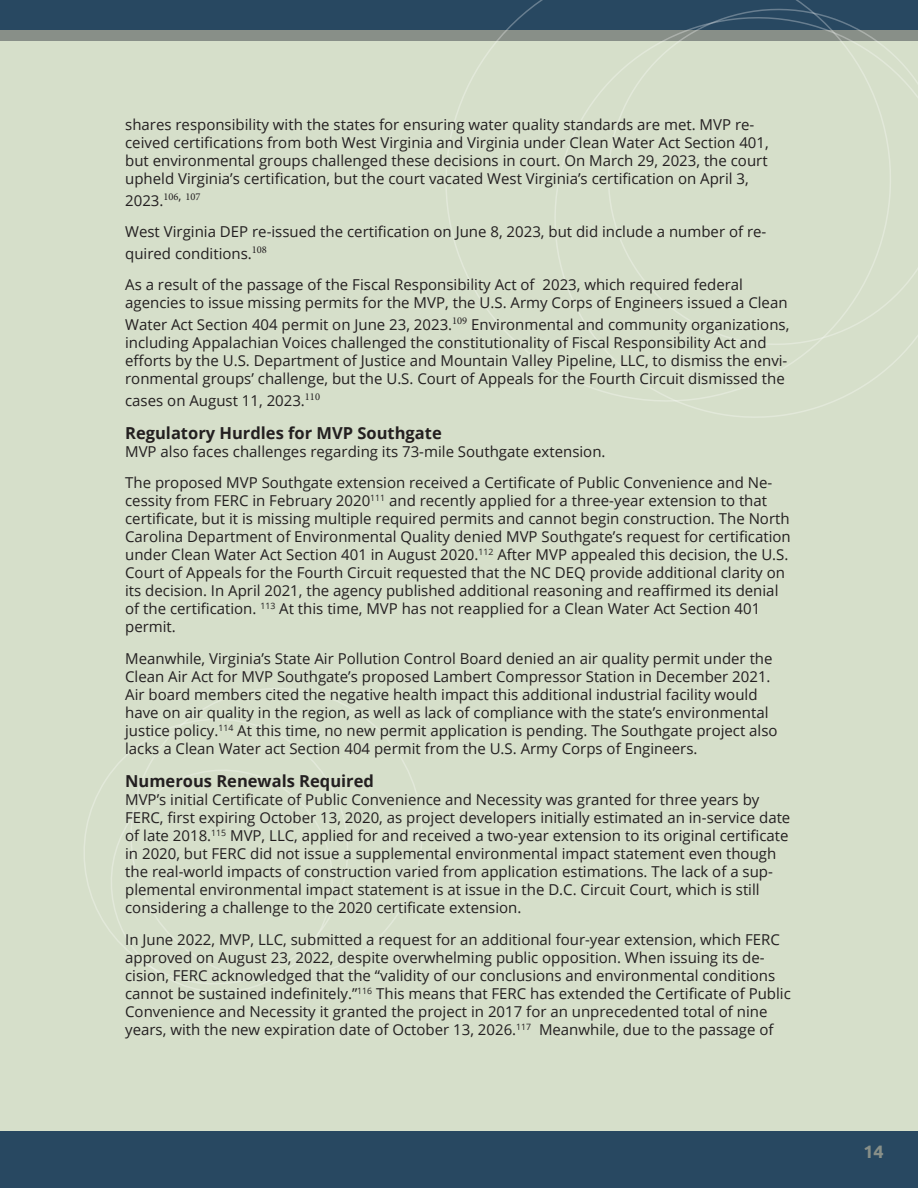
<style>
.page{position:relative;width:918px;height:1188px;background:#d6dfca}
.page>*{position:absolute;margin:0;border:0;box-sizing:border-box;transform-origin:0 0}
.t1{font:700 18px "Ubuntu";color:#888f88}
.Subheads{font:700 16.5px "Open Sans";color:#231f20}
.t2{font:15px/18px "Open Sans";color:#231f20}
.t3{font:10.5px "Minion Pro";color:#231f20}
.s1{font-family:"Open Sans";font-size:15px}
.s2{font-family:"Open Sans";font-size:12px}
</style>
<div class="page">
<div style="left:0;top:30px;width:918px;height:11px;background:#888f88"></div>
<div style="left:0;top:0;width:918px;height:30px;background:#284861"></div>
<div style="left:0;top:1132px;width:918px;height:56px;background:#284861"></div>
<svg style="left:531px;top:0;width:360px;height:418px"></svg>
<svg style="left:588px;top:0;width:330px;height:365px"></svg>
<svg style="left:84px;top:699px;width:284px;height:261px"></svg>
<svg style="left:96px;top:753px;width:254px;height:239px"></svg>
<p class="t2" style="left:125px;top:115px;width:645px">shares responsibility with the states for ensuring water quality standards are met. MVP re&shy;ceived certifications from both West Virginia and Virginia under Clean Water Act Section 401, but environmental groups challenged these decisions in court. On March 29, 2023, the court upheld Virginia’s certification, but the court vacated West Virginia’s certification on April 3,</p>
<p class="t3" style="left:125px;top:189px;width:77px"><span class="s1">2023.</span>106<span class="s2">,</span> 107</p>
<p class="t2" style="left:125px;top:221px;width:643px;line-height:21.6px">West Virginia DEP re-issued the certification on June 8, 2023, but did include a number of re&shy;quired conditions.<sup>108</sup></p>
<p class="t2" style="left:125px;top:276px;width:664px">As a result of the passage of the Fiscal Responsibility Act of 2023, which required federal agencies to issue missing permits for the MVP, the U.S. Army Corps of Engineers issued a Clean</p>
<p class="t2" style="left:125px;top:315px;width:666px">Water Act Section 404 permit on June 23, 2023.<sup>109</sup> Environmental and community organizations, including Appalachian Voices challenged the constitutionality of Fiscal Responsibility Act and efforts by the U.S. Department of Justice and Mountain Valley Pipeline, LLC, to dismiss the envi&shy;ronmental groups’ challenge, but the U.S. Court of Appeals for the Fourth Circuit dismissed the</p>
<p class="t2" style="left:125px;top:391px;width:196px">cases on August 11, 2023.<sup>110</sup></p>
<p class="Subheads" style="left:125px;top:421px;width:318px">Regulatory Hurdles for MVP Southgate</p>
<p class="t2" style="left:125px;top:442px;width:482px">MVP also faces challenges regarding its 73-mile Southgate extension.</p>
<p class="t2" style="left:125px;top:474px;width:667px">The proposed MVP Southgate extension received a Certificate of Public Convenience and Ne&shy;cessity from FERC in February 2020<sup>111</sup> and recently applied for a three-year extension to that certificate, but it is missing multiple required permits and cannot begin construction. The North Carolina Department of Environmental Quality denied MVP Southgate’s request for certification under Clean Water Act Section 401 in August 2020.<sup>112</sup> After MVP appealed this decision, the U.S.<br>Court of Appeals for the Fourth Circuit requested that the NC DEQ provide additional clarity on its decision. In April 2021, the agency published additional reasoning and reaffirmed its denial of the certification. <sup>113</sup> At this time, MVP has not reapplied for a Clean Water Act Section 401 permit.</p>
<p class="t2" style="left:125px;top:649px;width:654px">Meanwhile, Virginia’s State Air Pollution Control Board denied an air quality permit under the Clean Air Act for MVP Southgate’s proposed Lambert Compressor Station in December 2021.<br>Air board members cited the negative health impact this additional industrial facility would have on air quality in the region, as well as lack of compliance with the state’s environmental justice policy.<sup>114</sup> At this time, no new permit application is pending. The Southgate project also lacks a Clean Water act Section 404 permit from the U.S. Army Corps of Engineers.</p>
<p class="Subheads" style="left:125px;top:770px;width:250px">Numerous Renewals Required</p>
<p class="t2" style="left:125px;top:790px;width:667px">MVP’s initial Certificate of Public Convenience and Necessity was granted for three years by FERC, first expiring October 13, 2020, as project developers initially estimated an in-service date of late 2018.<sup>115</sup> MVP, LLC, applied for and received a two-year extension to its original certificate in 2020, but FERC did not issue a supplemental environmental impact statement even though the real-world impacts of construction varied from application estimations. The lack of a sup&shy;plemental environmental impact statement is at issue in the D.C. Circuit Court, which is still considering a challenge to the 2020 certificate extension.</p>
<p class="t2" style="left:125px;top:930px;width:667px">In June 2022, MVP, LLC, submitted a request for an additional four-year extension, which FERC approved on August 23, 2022, despite overwhelming public opposition. When issuing its de&shy;cision, FERC acknowledged that the “validity of our conclusions and environmental conditions cannot be sustained indefinitely.”<sup>116</sup> This means that FERC has extended the Certificate of Public Convenience and Necessity it granted the project in 2017 for an unprecedented total of nine years, with the new expiration date of October 13, 2026.<sup>117</sup> Meanwhile, due to the passage of</p>
<p class="t1" style="left:863px;top:1141px;width:22px">14</p>
</div>
